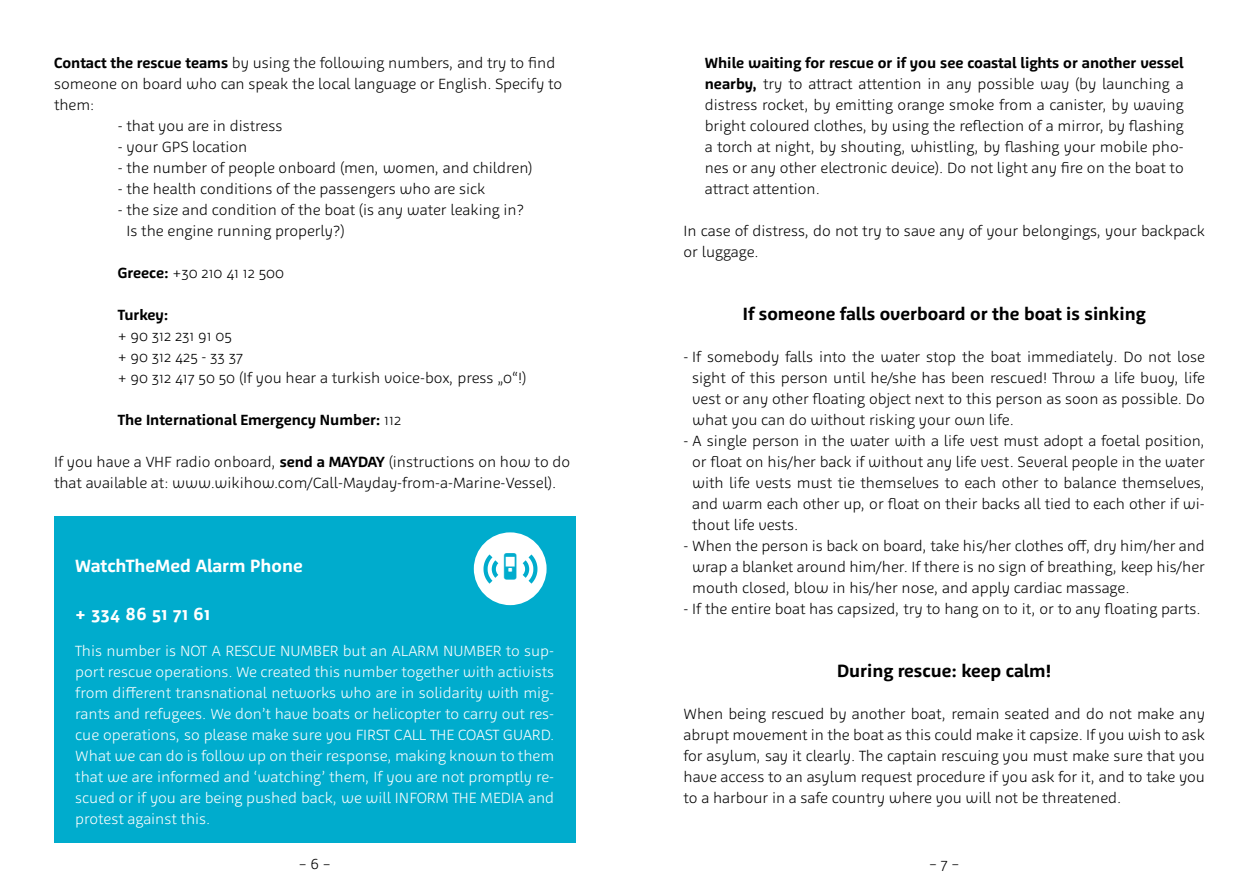
<style>
.page{position:relative;width:1259px;height:893px;background:#fff}
.page>*{position:absolute;margin:0;border:0;box-sizing:border-box;transform-origin:0 0}
.t1{font:29.7px "Sosa";color:#00accd}
.t2{font:700 18px "Agile";color:#000}
.t3{font:700 18px "Agile";color:#fff}
.t4{font:700 18px "Agile";letter-spacing:.025em;color:#fff}
.t5{font:300 15px/21px "Agile";color:#000}
.t6{font:300 15px/21px "Agile";color:#fff;text-align:justify}
.t7{font:700 15px "Agile";color:#000}
.s1{font-weight:700}
.s2{font-weight:300}
</style>
<div class="page">
<div style="left:54px;top:517px;width:521px;height:326px;background:#00accd"></div>
<div style="left:474px;top:532px;width:72px;height:73px;background:#fff;border-radius:50%"></div>
<svg style="left:523px;top:554px;width:14px;height:30px"></svg>
<svg style="left:483px;top:554px;width:15px;height:30px"></svg>
<p class="t5" style="left:54px;top:53px;width:509px"><span class="s1">Contact the rescue teams</span> by using the following numbers, and try to find someone on board who can speak the local language or English. Specify to them:</p>
<p class="t5" style="left:118px;top:116px;width:166px">- that you are in distress</p>
<p class="t5" style="left:118px;top:137px;width:131px">- your GPS location</p>
<p class="t5" style="left:118px;top:158px;width:416px">- the number of people onboard (men, women, and children)</p>
<p class="t5" style="left:118px;top:179px;width:369px">- the health conditions of the passengers who are sick</p>
<p class="t5" style="left:126px;top:200px;width:399px;text-indent:-9px">- the size and condition of the boat (is any water leaking in?<br>Is the engine running properly?)</p>
<p class="t5" style="left:118px;top:263px;width:168px"><span class="s1">Greece:</span> +30 210 41 12 500</p>
<p class="t7" style="left:118px;top:306px;width:52px">Turkey:</p>
<p class="t5" style="left:118px;top:326px;width:410px">+ 90 312 231 91 05<br>+ 90 312 425 - 33 37<br>+ 90 312 417 50 50 (If you hear a turkish voice-box, press „0“!)</p>
<p class="t7" style="left:118px;top:411px;width:285px">The International Emergency Number: <span class="s2">112</span></p>
<p class="t5" style="left:54px;top:452px;width:517px">If you have a VHF radio onboard, <span class="s1">send a MAYDAY</span> (instructions on how to do that available at: www.wikihow.com/Call-Mayday-from-a-Marine-Vessel).</p>
<h1 class="t1" style="left:495px;top:550px;width:31px">/</h1>
<p class="t3" style="left:75px;top:555px;width:229px">WatchTheMed Alarm Phone</p>
<p class="t4" style="left:75px;top:603px;width:136px">+ 334 86 51 71 61</p>
<p class="t6" style="left:75px;top:641px;width:480px">This number is NOT A RESCUE NUMBER but an ALARM NUMBER to sup&shy;port rescue operations. We created this number together with activists from different transnational networks who are in solidarity with mig&shy;rants and refugees. We don’t have boats or helicopter to carry out res&shy;cue operations, so please make sure you FIRST CALL THE COAST GUARD.<br>What we can do is follow up on their response, making known to them that we are informed and ‘watching’ them, If you are not promptly re&shy;scued or if you are being pushed back, we will INFORM THE MEDIA and protest against this.</p>
<p class="t5" style="left:705px;top:53px;width:480px;text-align:justify"><span class="s1">While waiting for rescue or if you see coastal lights or another vessel nearby,</span> try to attract attention in any possible way (by launching a distress rocket, by emitting orange smoke from a canister, by waving bright coloured clothes, by using the reflection of a mirror, by flashing a torch at night, by shouting, whistling, by flashing your mobile pho&shy;nes or any other electronic device). Do not light any fire on the boat to attract attention.</p>
<p class="t5" style="left:683px;top:221px;width:523px">In case of distress, do not try to save any of your belongings, your backpack or luggage.</p>
<p class="t2" style="left:743px;top:303px;width:404px">If someone falls overboard or the boat is sinking</p>
<p class="t5" style="left:692px;top:347px;width:514px;text-align:justify;text-indent:-9px">- If somebody falls into the water stop the boat immediately. Do not lose sight of this person until he/she has been rescued! Throw a life buoy, life vest or any other floating object next to this person as soon as possible. Do what you can do without risking your own life.</p>
<p class="t5" style="left:692px;top:431px;width:514px;text-align:justify;text-indent:-9px">- A single person in the water with a life vest must adopt a foetal position, or float on his/her back if without any life vest. Several people in the water with life vests must tie themselves to each other to balance themselves, and warm each other up, or float on their backs all tied to each other if wi&shy;thout life vests.</p>
<p class="t5" style="left:692px;top:536px;width:514px;text-align:justify;text-indent:-9px">- When the person is back on board, take his/her clothes off, dry him/her and wrap a blanket around him/her. If there is no sign of breathing, keep his/her mouth closed, blow in his/her nose, and apply cardiac massage.</p>
<p class="t5" style="left:683px;top:599px;width:519px">- If the entire boat has capsized, try to hang on to it, or to any floating parts.</p>
<p class="t2" style="left:837px;top:660px;width:216px">During rescue: keep calm!</p>
<p class="t5" style="left:683px;top:704px;width:523px;text-align:justify">When being rescued by another boat, remain seated and do not make any abrupt movement in the boat as this could make it capsize. If you wish to ask for asylum, say it clearly. The captain rescuing you must make sure that you have access to an asylum request procedure if you ask for it, and to take you to a harbour in a safe country where you will not be threatened.</p>
<p class="t5" style="left:299px;top:853px;width:33px">– 6 –</p>
<p class="t5" style="left:929px;top:853px;width:32px">– 7 –</p>
</div>
